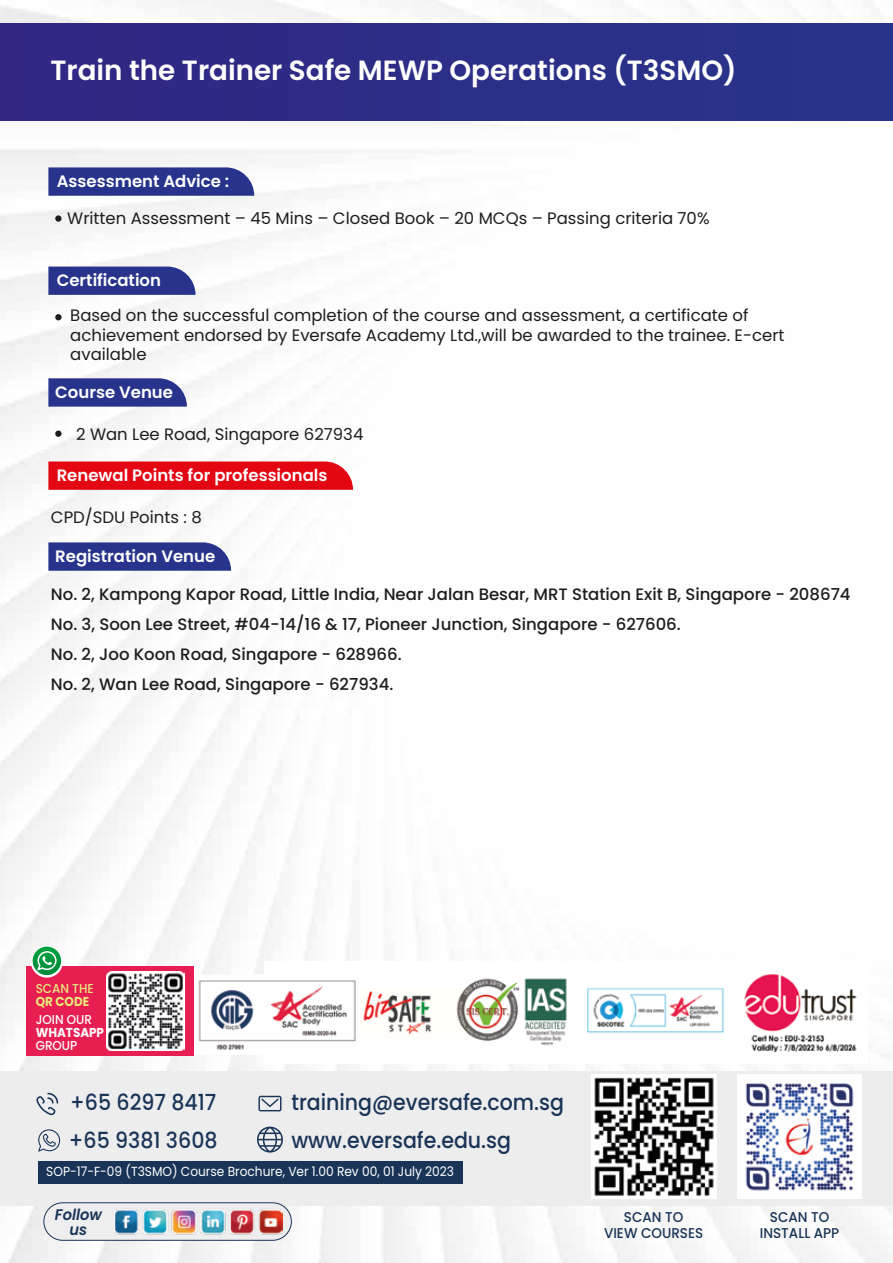
<style>
.page{position:relative;width:893px;height:1263px;background:#fff}
.page>*{position:absolute;margin:0;border:0;box-sizing:border-box;transform-origin:0 0}
.t1{font:600 27.75px "Poppins";color:#fff}
.t2{font:500 22.2px/37.3px "Poppins";color:#1a3458;scale:.93 1}
.t3{font:16.5px/19.5px "Poppins";color:#1d1d1b}
.t4{font:500 16.5px/30px "Poppins";color:#1d1d1b}
.t5{font:600 16.5px "Poppins";color:#fff}
.t6{font:italic 600 15.45px/14.7px "Poppins";color:#1a3458;text-align:center;scale:.95 1}
.t7{font:500 14.1px/16.5px "Poppins";color:#1a3458;text-align:center;scale:.95 1}
.t8{font:13.2px "Poppins";color:#fff;scale:.93 1}
.t9{font:500 12.9px "Poppins";color:#fcfcfd;scale:.93 1}
.t10{font:700 12.9px "Poppins";color:#fcfcfd;scale:.93 1}
.t11{font:500 12.9px "Poppins";color:#e9e87b;scale:.93 1}
.t12{font:700 12.9px "Poppins";color:#e9e87b;scale:.93 1}
</style>
<div class="page">
<img style="left:0;top:0;width:893px;height:1263px">
<svg style="left:48px;top:461px;width:305px;height:29px;background:#e4101d"></svg>
<svg style="left:48px;top:378px;width:139px;height:29px;background:#364192"></svg>
<svg style="left:48px;top:542px;width:183px;height:29px;background:#343f91"></svg>
<div style="left:0;top:23px;width:893px;height:97px;background:#2d2e87"></div>
<div style="left:55px;top:430px;width:7px;height:7px;background:#1d1d1b;border-radius:50%"></div>
<div style="left:55px;top:314px;width:7px;height:7px;background:#1d1d1b;border-radius:50%"></div>
<svg style="left:55px;top:215px;width:7px;height:7px"></svg>
<div style="left:0;top:1071px;width:893px;height:135px;background:#ededed"></div>
<svg style="left:257px;top:1126px;width:26px;height:26px"></svg>
<svg style="left:258px;top:1096px;width:23px;height:15px"></svg>
<svg style="left:36px;top:1093px;width:22px;height:22px"></svg>
<div style="left:38px;top:1161px;width:425px;height:22px;background:#1a3458"></div>
<img style="left:591px;top:1074px;width:125px;height:125px">
<img style="left:737px;top:1074px;width:125px;height:125px">
<div style="left:44px;top:1203px;width:247px;height:37px;background:#eee;border-radius:19px"></div>
<div style="left:44px;top:1202px;width:248px;height:38px;border:1px solid #1a3458;border-radius:19px"></div>
<img style="left:114px;top:1202px;width:169px;height:48px">
<svg style="left:38px;top:1129px;width:22px;height:23px"></svg>
<svg style="left:48px;top:167px;width:206px;height:29px;background:#333e90"></svg>
<svg style="left:48px;top:267px;width:148px;height:28px;background:#323d90"></svg>
<img style="left:265px;top:962px;width:602px;height:101px">
<div style="left:26px;top:966px;width:168px;height:90px;background:#e61e51"></div>
<img style="left:107px;top:971px;width:78px;height:79px">
<svg style="left:31px;top:945px;width:32px;height:33px"></svg>
<svg style="left:33px;top:946px;width:28px;height:29px"></svg>
<svg style="left:37px;top:951px;width:20px;height:19px"></svg>
<img style="left:195px;top:974px;width:164px;height:80px">
<h1 class="t1" style="left:51px;top:55px;width:688px">Train the Trainer Safe MEWP Operations (T3SMO)</h1>
<p class="t5" style="left:57px;top:172px;width:174px">Assessment Advice :</p>
<p class="t3" style="left:67px;top:208px;width:644px">Written Assessment – 45 Mins – Closed Book – 20 MCQs – Passing criteria 70%</p>
<p class="t5" style="left:57px;top:271px;width:106px">Certification</p>
<p class="t3" style="left:70px;top:306px;width:716px">Based on the successful completion of the course and assessment, a certificate of achievement endorsed by Eversafe Academy Ltd.,will be awarded to the trainee. E-cert available</p>
<p class="t5" style="left:55px;top:383px;width:119px">Course Venue</p>
<p class="t3" style="left:76px;top:425px;width:289px">2 Wan Lee Road, Singapore 627934</p>
<p class="t5" style="left:57px;top:466px;width:272px">Renewal Points for professionals</p>
<p class="t3" style="left:51px;top:508px;width:152px">CPD/SDU Points : 8</p>
<p class="t5" style="left:55px;top:547px;width:162px">Registration Venue</p>
<p class="t4" style="left:51px;top:579px;width:801px">No. 2, Kampong Kapor Road, Little India, Near Jalan Besar, MRT Station Exit B, Singapore - 208674<br>No. 3, Soon Lee Street, #04-14/16 &amp; 17, Pioneer Junction, Singapore - 627606.<br>No. 2, Joo Koon Road, Singapore - 628966.<br>No. 2, Wan Lee Road, Singapore - 627934.</p>
<p class="t11" style="left:36px;top:981px;width:64px">SCAN THE</p>
<p class="t12" style="left:36px;top:994px;width:59px">QR CODE</p>
<p class="t9" style="left:36px;top:1012px;width:62px">JOIN OUR</p>
<p class="t10" style="left:36px;top:1025px;width:75px">WHATSAPP</p>
<p class="t9" style="left:36px;top:1038px;width:46px">GROUP</p>
<h2 class="t2" style="left:69px;top:1084px;width:161px">+65 6297 8417 +65 9381 3608</h2>
<h2 class="t2" style="left:291px;top:1084px;width:295px">training@eversafe.com.sg www.eversafe.edu.sg</h2>
<p class="t8" style="left:46px;top:1164px;width:440px">SOP-17-F-09 (T3SMO) Course Brochure, Ver 1.00 Rev 00, 01 July 2023</p>
<p class="t6" style="left:55px;top:1208px;width:51px">Follow us</p>
<p class="t7" style="left:604px;top:1208px;width:106px">SCAN TO<br>VIEW COURSES</p>
<p class="t7" style="left:760px;top:1208px;width:85px">SCAN TO<br>INSTALL APP</p>
</div>
